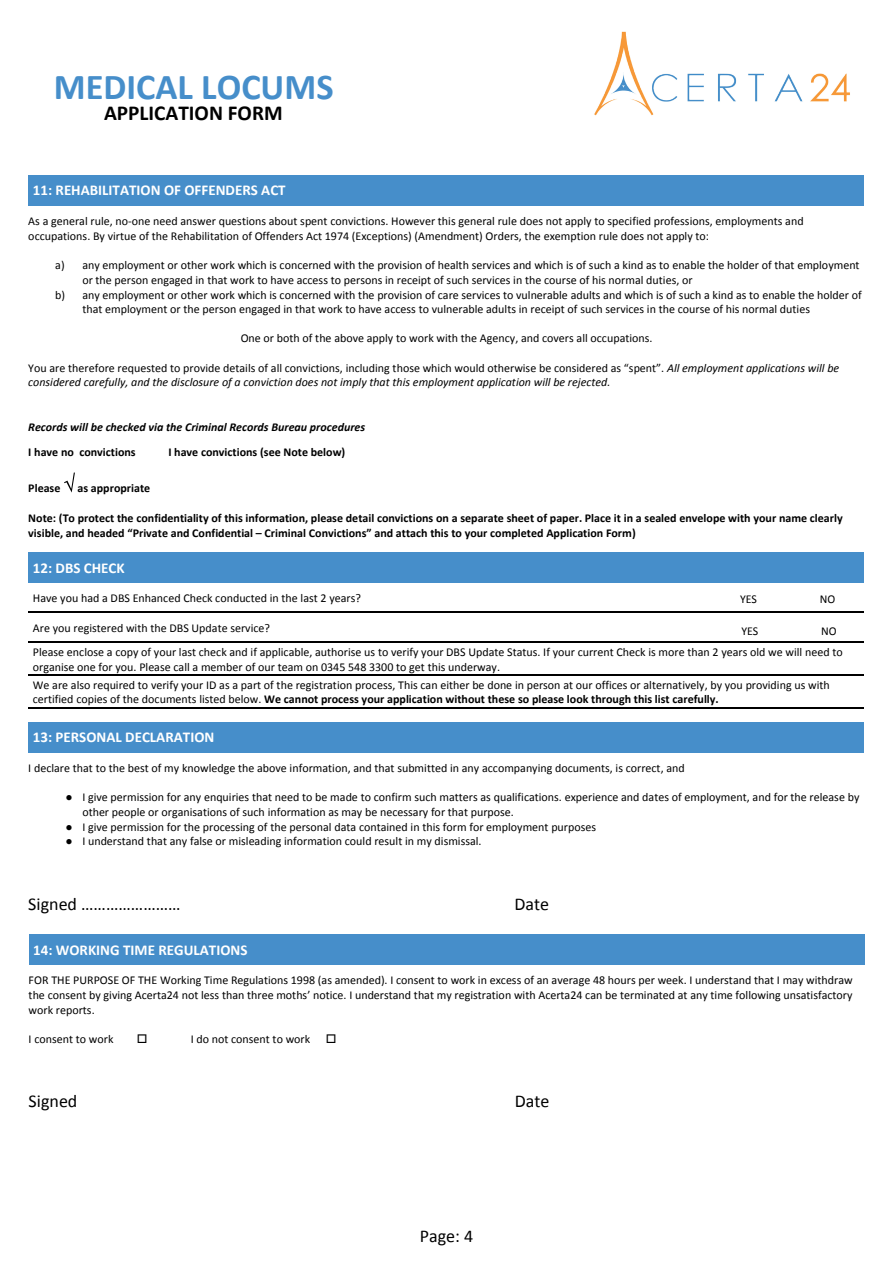
<style>
.page{position:relative;width:893px;height:1263px;background:#fff}
.page>*{position:absolute;margin:0;border:0;box-sizing:border-box;transform-origin:0 0}
.t1{font:700 36.6px "Calibri";color:#468eca}
.t2{font:700 21.3px "Calibri";color:#000}
.t3{font:18px "Calibri";color:#000}
.t4{font:700 15px "Calibri";color:#fff}
.t5{font:12px/14.7px "Calibri";color:#000}
.t6{font:700 12px/14.7px "Calibri";color:#000}
.t7{font:italic 12px/14.7px "Calibri";color:#000}
.t8{font:italic 700 12px "Calibri";color:#000}
.s1{font-style:normal}
.s2{font-weight:400}
.s3{font-family:"Times New Roman"}
</style>
<div class="page">
<img style="left:594px;top:31px;width:256px;height:85px">
<div style="left:28px;top:175px;width:418px;height:30px;background:#468eca"></div>
<div style="left:446px;top:175px;width:418px;height:30px;background:#468eca"></div>
<hr style="left:28px;top:204px;width:418px;height:2px;background:#468eca">
<hr style="left:446px;top:204px;width:418px;height:2px;background:#468eca">
<svg style="left:64px;top:473px;width:11px;height:19px"></svg>
<div style="left:28px;top:552px;width:835px;height:30px;background:#468eca"></div>
<hr style="left:28px;top:582px;width:835px;height:1px;background:#468eca">
<hr style="left:28px;top:612px;width:835px;height:1px;background:#000">
<hr style="left:28px;top:642px;width:835px;height:1px;background:#000">
<hr style="left:28px;top:674px;width:835px;height:2px;background:#000">
<hr style="left:28px;top:707px;width:835px;height:2px;background:#000">
<div style="left:28px;top:722px;width:418px;height:30px;background:#468eca"></div>
<div style="left:446px;top:722px;width:418px;height:30px;background:#468eca"></div>
<div style="left:29px;top:934px;width:418px;height:30px;background:#468eca"></div>
<div style="left:447px;top:934px;width:417px;height:30px;background:#468eca"></div>
<hr style="left:29px;top:963px;width:418px;height:2px;background:#468eca">
<hr style="left:447px;top:963px;width:417px;height:2px;background:#468eca">
<h1 class="t1" style="left:54px;top:71px;width:281px">MEDICAL LOCUMS</h1>
<h2 class="t2" style="left:104px;top:104px;width:180px">APPLICATION FORM</h2>
<p class="t4" style="left:33px;top:184px;width:254px">11: REHABILITATION OF OFFENDERS ACT</p>
<p class="t5" style="left:28px;top:215px;width:777px">As a general rule, no-one need answer questions about spent convictions. However this general rule does not apply to specified professions, employments and occupations. By virtue of the Rehabilitation of Offenders Act 1974 (Exceptions) (Amendment) Orders, the exemption rule does not apply to:</p>
<p class="t5" style="left:55px;top:259px;width:806px">a) any employment or other work which is concerned with the provision of health services and which is of such a kind as to enable the holder of that employment</p>
<p class="t5" style="left:82px;top:273px;width:612px">or the person engaged in that work to have access to persons in receipt of such services in the course of his normal duties, or</p>
<p class="t5" style="left:55px;top:288px;width:808px">b) any employment or other work which is concerned with the provision of care services to vulnerable adults and which is of such a kind as to enable the holder of</p>
<p class="t5" style="left:82px;top:303px;width:729px">that employment or the person engaged in that work to have access to vulnerable adults in receipt of such services in the course of his normal duties</p>
<p class="t5" style="left:241px;top:332px;width:413px">One or both of the above apply to work with the Agency, and covers all occupations.</p>
<p class="t7" style="left:28px;top:361px;width:812px"><span class="s1">You are therefore requested to provide details of all convictions, including those which would otherwise be considered as “spent”.</span> All employment applications will be considered carefully, and the disclosure of a conviction does not imply that this employment application will be rejected.</p>
<p class="t8" style="left:28px;top:422px;width:338px">Records will be checked via the Criminal Records Bureau procedures</p>
<p class="t6" style="left:28px;top:446px;width:109px">I have no convictions</p>
<p class="t6" style="left:168px;top:446px;width:178px">I have convictions (see Note below)</p>
<p class="t6" style="left:28px;top:481px;width:34px">Please</p>
<p class="t6" style="left:78px;top:481px;width:74px">as appropriate</p>
<p class="t6" style="left:28px;top:512px;width:816px">Note: (To protect the confidentiality of this information, please detail convictions on a separate sheet of paper. Place it in a sealed envelope with your name clearly visible, and headed “Private and Confidential – Criminal Convictions” and attach this to your completed Application Form)</p>
<p class="t4" style="left:33px;top:562px;width:93px">12: DBS CHECK</p>
<p class="t5" style="left:33px;top:591px;width:330px">Have you had a DBS Enhanced Check conducted in the last 2 years?</p>
<p class="t5" style="left:33px;top:617px;width:811px;line-height:24.2px">Are you registered with the DBS Update service?<br>Please enclose a copy of your last check and if applicable, authorise us to verify your DBS Update Status. If your current Check is more than 2 years old we will need to</p>
<p class="t5" style="left:33px;top:658px;width:798px;line-height:18.3px">organise one for you. Please call a member of our team on 0345 548 3300 to get this underway.<br>We are also required to verify your ID as a part of the registration process, This can either be done in person at our offices or alternatively, by you providing us with</p>
<p class="t6" style="left:33px;top:693px;width:687px"><span class="s2">certified copies of the documents listed below.</span> We cannot process your application without these so please look through this list carefully.</p>
<p class="t4" style="left:33px;top:731px;width:183px">13: PERSONAL DECLARATION</p>
<p class="t5" style="left:28px;top:762px;width:658px">I declare that to the best of my knowledge the above information, and that submitted in any accompanying documents, is correct, and</p>
<p class="t5" style="left:82px;top:791px;width:779px;text-indent:-17px"><span class="s3">●</span> I give permission for any enquiries that need to be made to confirm such matters as qualifications. experience and dates of employment, and for the release by other people or organisations of such information as may be necessary for that purpose.</p>
<p class="t5" style="left:65px;top:820px;width:532px"><span class="s3">●</span> I give permission for the processing of the personal data contained in this form for employment purposes</p>
<p class="t5" style="left:65px;top:835px;width:418px"><span class="s3">●</span> I understand that any false or misleading information could result in my dismissal.</p>
<p class="t5" style="left:740px;top:593px;width:18px">YES</p>
<p class="t5" style="left:820px;top:593px;width:17px">NO</p>
<p class="t5" style="left:741px;top:624px;width:18px">YES</p>
<p class="t5" style="left:821px;top:624px;width:17px">NO</p>
<h3 class="t3" style="left:28px;top:896px;width:154px">Signed ……………………</h3>
<h3 class="t3" style="left:514px;top:896px;width:36px">Date</h3>
<p class="t4" style="left:33px;top:943px;width:216px">14: WORKING TIME REGULATIONS</p>
<p class="t5" style="left:29px;top:974px;width:825px;text-align:justify">FOR THE PURPOSE OF THE Working Time Regulations 1998 (as amended). I consent to work in excess of an average 48 hours per week. I understand that I may withdraw the consent by giving Acerta24 not less than three moths’ notice. I understand that my registration with Acerta24 can be terminated at any time following unsatisfactory work reports.</p>
<p class="t5" style="left:29px;top:1033px;width:86px">I consent to work</p>
<p class="t5" style="left:191px;top:1033px;width:121px">I do not consent to work</p>
<h3 class="t3" style="left:29px;top:1094px;width:50px">Signed</h3>
<h3 class="t3" style="left:515px;top:1094px;width:36px">Date</h3>
<h3 class="t3" style="left:420px;top:1228px;width:55px">Page: 4</h3>
</div>
